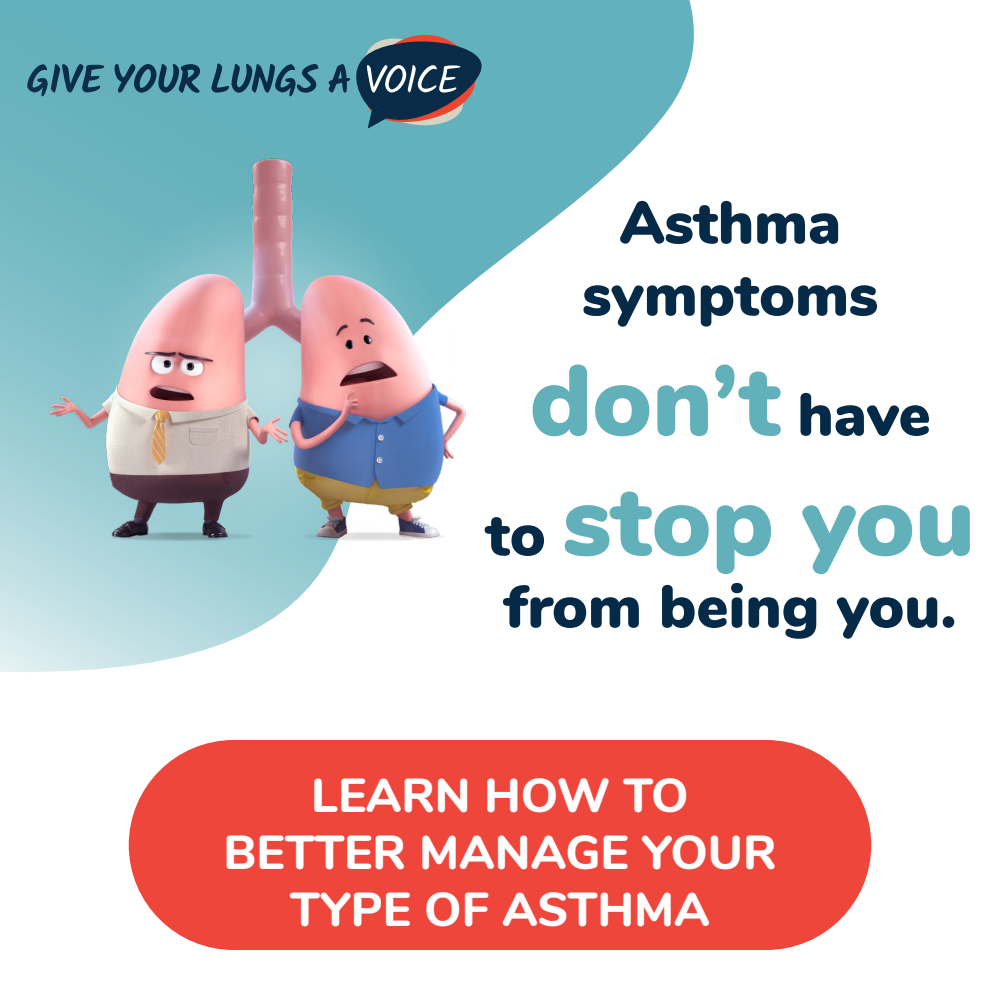
<style>
.page{position:relative;width:1000px;height:1000px;background:#fff}
.page>*{position:absolute;margin:0;border:0;box-sizing:border-box;transform-origin:0 0}
.t1{font:900 100px/120px "Nunito";color:#61b0ba;text-align:center}
.t2{font:900 60px/72px "Nunito";color:#052a48;text-align:center}
.t3{font:800 47.5px/57.2px "Nunito";color:#fff;text-align:center}
.s1{font-size:60px;color:#052a48}
</style>
<div class="page">
<svg style="left:443px;top:0;width:251px;height:163px;background:#71b8c2"></svg>
<svg style="left:443px;top:35px;width:42px;height:96px;background:#557a87"></svg>
<div style="left:129px;top:740px;width:742px;height:210px;background:#ef463c;border-radius:105px"></div>
<svg style="left:0;top:0;width:443px;height:758px;fill:#67b2bd"></svg>
<img style="left:0;top:152px;width:620px;height:483px">
<p class="t2" style="left:582px;top:183px;width:298px">Asthma symptoms</p>
<p class="t1" style="left:485px;top:335px;width:491px">don’t <span class="s1">have<br>to</span> stop you</p>
<p class="t2" style="left:504px;top:567px;width:454px">from being you.</p>
<p class="t3" style="left:224px;top:764px;width:554px">LEARN HOW TO<br>BETTER MANAGE YOUR<br>TYPE OF ASTHMA</p>
</div>
